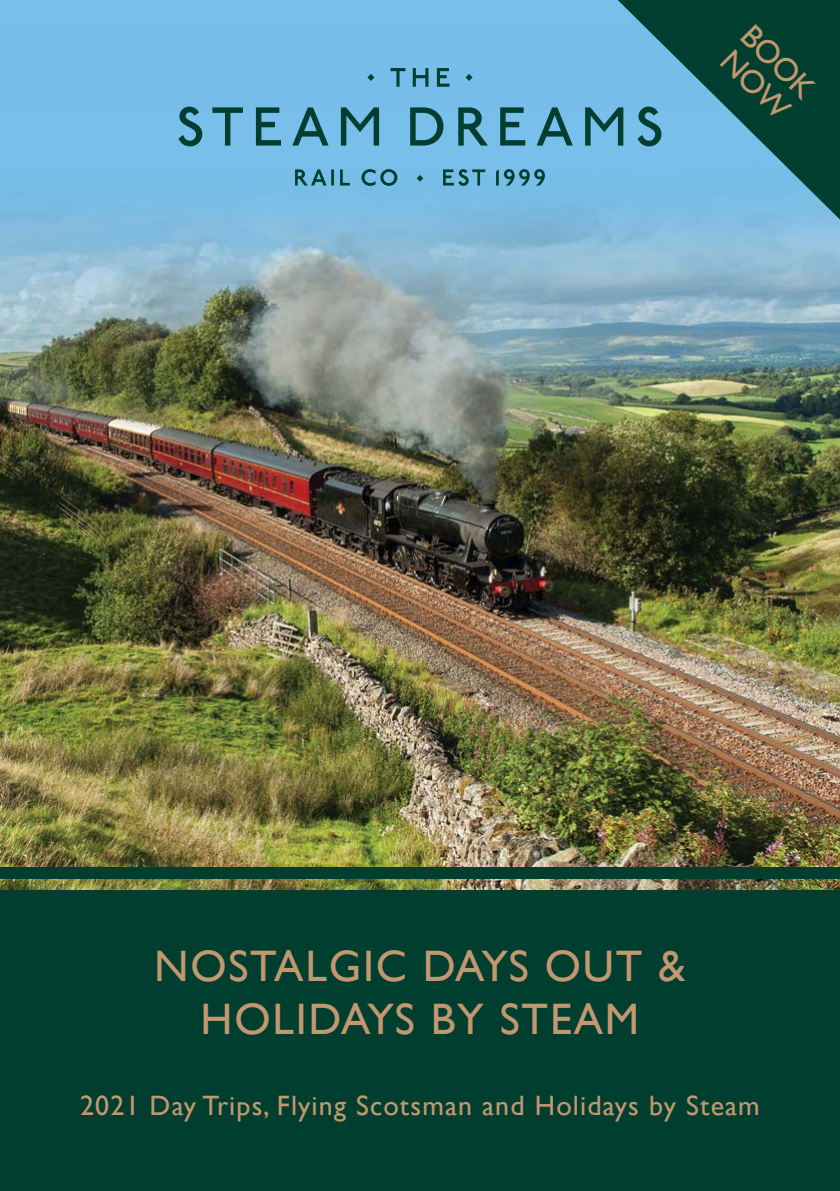
<style>
.page{position:relative;width:840px;height:1191px;background:#fff}
.page>*{position:absolute;margin:0;border:0;box-sizing:border-box;transform-origin:0 0}
.t1{font:44px/52.8px "Gill Sans";letter-spacing:.04em;color:#c3976f;text-align:center}
.t2{font:32px/32px "Gill Sans";color:#c3976f}
.t3{font:28px "Gill Sans";letter-spacing:.04em;color:#c3976f}
</style>
<div class="page">
<img style="left:0;top:0;width:839px;height:890px">
<svg style="left:617px;top:0;width:222px;height:220px;background:#367781"></svg>
<div style="left:0;top:867px;width:839px;height:12px;background:#003f2f"></div>
<div style="left:0;top:890px;width:839px;height:301px;background:#003f2f"></div>
<svg style="left:178px;top:68px;width:483px;height:118px;background:#68aed3"></svg>
<p class="t2" style="left:756px;top:19px;width:91px;rotate:45deg">BOOK<br>NOW</p>
<h1 class="t1" style="left:154px;top:940px;width:533px">NOSTALGIC DAYS OUT &amp;<br>HOLIDAYS BY STEAM</h1>
<p class="t3" style="left:80px;top:1089px;width:681px">2021 Day Trips, Flying Scotsman and Holidays by Steam</p>
</div>
